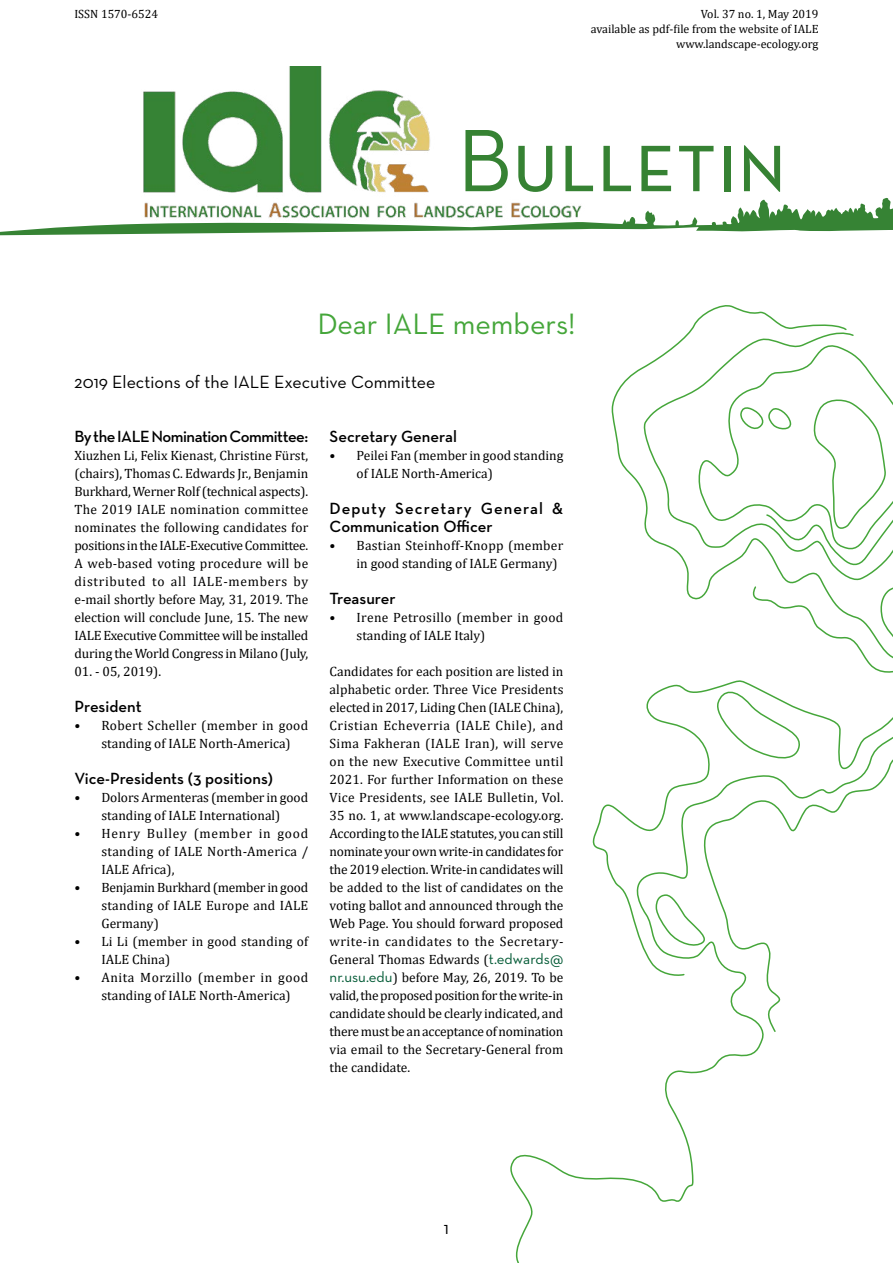
<style>
.page{position:relative;width:893px;height:1263px;background:#fff}
.page>*{position:absolute;margin:0;border:0;box-sizing:border-box;transform-origin:0 0}
.t1{font:90px "Neutra Text Book SC";color:#368233}
.t2{font:30px "Neutra Text";color:#45a63a}
.t3{font:18px "Neutra Text";color:#000}
.t4{font:600 16.5px "Neutra Text";color:#000}
.t5{font:600 16.5px/18px "Neutra Text";letter-spacing:.055em;color:#000}
.t6{font:600 16.5px "Neutra Text";letter-spacing:-.03em;color:#000}
.t7{font:13.5px/18px "Cambria";color:#000}
.t8{font:13.5px/18px "Cambria";letter-spacing:.025em;color:#000}
.t9{font:12px/15px "Cambria";color:#000;text-align:right}
.s1{font-family:"Neutra Text";font-size:15px;color:#005934}
</style>
<div class="page">
<svg style="left:510px;top:305px;width:383px;height:958px"></svg>
<svg style="left:0;top:198px;width:893px;height:37px"></svg>
<img style="left:137px;top:67px;width:460px;height:159px">
<p class="t9" style="left:74px;top:6px;width:85px">ISSN 1570-6524</p>
<p class="t9" style="left:591px;top:6px;width:229px">Vol. 37 no. 1, May 2019<br>available as pdf-file from the website of IALE www.landscape-ecology.org</p>
<h1 class="t1" style="left:457px;top:106px;width:331px">Bulletin</h1>
<h2 class="t2" style="left:317px;top:305px;width:260px">Dear IALE members!</h2>
<h3 class="t3" style="left:74px;top:371px;width:363px">2019 Elections of the IALE Executive Committee</h3>
<p class="t6" style="left:74px;top:426px;width:235px">By the IALE Nomination Committee:</p>
<p class="t7" style="left:74px;top:446px;width:235px;text-align:justify">Xiuzhen Li, Felix Kienast, Christine Fürst, (chairs), Thomas C. Edwards Jr., Benjamin Burkhard, Werner Rolf (technical aspects).<br>The 2019 IALE nomination committee nominates the following candidates for positions in the IALE-Executive Committee.<br>A web-based voting procedure will be distributed to all IALE-members by e-mail shortly before May, 31, 2019. The election will conclude June, 15. The new IALE Executive Committee will be installed during the World Congress in Milano (July,</p>
<p class="t7" style="left:74px;top:662px;width:88px">01. - 05, 2019).</p>
<p class="t4" style="left:74px;top:696px;width:69px">President</p>
<p class="t7" style="left:101px;top:716px;width:208px;text-indent:-27px">• Robert Scheller (member in good standing of IALE North-America)</p>
<p class="t4" style="left:74px;top:768px;width:200px">Vice-Presidents (3 positions)</p>
<p class="t7" style="left:74px;top:788px;width:235px;text-align:center">• Dolors Armenteras (member in good standing of IALE International)</p>
<p class="t7" style="left:101px;top:824px;width:208px;text-align:justify;text-indent:-27px">• Henry Bulley (member in good standing of IALE North-America / IALE Africa),</p>
<p class="t7" style="left:101px;top:878px;width:208px;text-align:justify;text-indent:-27px">• Benjamin Burkhard (member in good standing of IALE Europe and IALE Germany)</p>
<p class="t7" style="left:101px;top:932px;width:208px;text-indent:-27px">• Li Li (member in good standing of<br>IALE China)</p>
<p class="t7" style="left:101px;top:968px;width:208px;text-indent:-27px">• Anita Morzillo (member in good standing of IALE North-America)</p>
<p class="t4" style="left:330px;top:426px;width:129px">Secretary General</p>
<p class="t7" style="left:357px;top:446px;width:208px;text-indent:-27px">• Peilei Fan (member in good standing of IALE North-America)</p>
<p class="t5" style="left:330px;top:499px;width:235px">Deputy Secretary General &amp;<br>Communication Officer</p>
<p class="t7" style="left:357px;top:536px;width:208px;text-indent:-27px">• Bastian Steinhoff-Knopp (member in good standing of IALE Germany)</p>
<p class="t4" style="left:330px;top:588px;width:68px">Treasurer</p>
<p class="t8" style="left:357px;top:608px;width:208px;text-indent:-27px">• Irene Petrosillo (member in good standing of IALE Italy)</p>
<p class="t7" style="left:330px;top:662px;width:235px;text-align:justify">Candidates for each position are listed in alphabetic order. Three Vice Presidents elected in 2017, Liding Chen (IALE China), Cristian Echeverria (IALE Chile), and Sima Fakheran (IALE Iran), will serve on the new Executive Committee until 2021. For further Information on these Vice Presidents, see IALE Bulletin, Vol.<br>35 no. 1, at www.landscape-ecology.org.<br>According to the IALE statutes, you can still nominate your own write-in candidates for the 2019 election. Write-in candidates will be added to the list of candidates on the voting ballot and announced through the Web Page. You should forward proposed write-in candidates to the Secretary-General Thomas Edwards (<span class="s1">t.edwards@ nr.usu.edu</span>) before May, 26, 2019. To be valid, the proposed position for the write-in candidate should be clearly indicated, and there must be an acceptance of nomination via email to the Secretary-General from the candidate.</p>
<h3 class="t3" style="left:444px;top:1217px;width:7px">1</h3>
</div>
